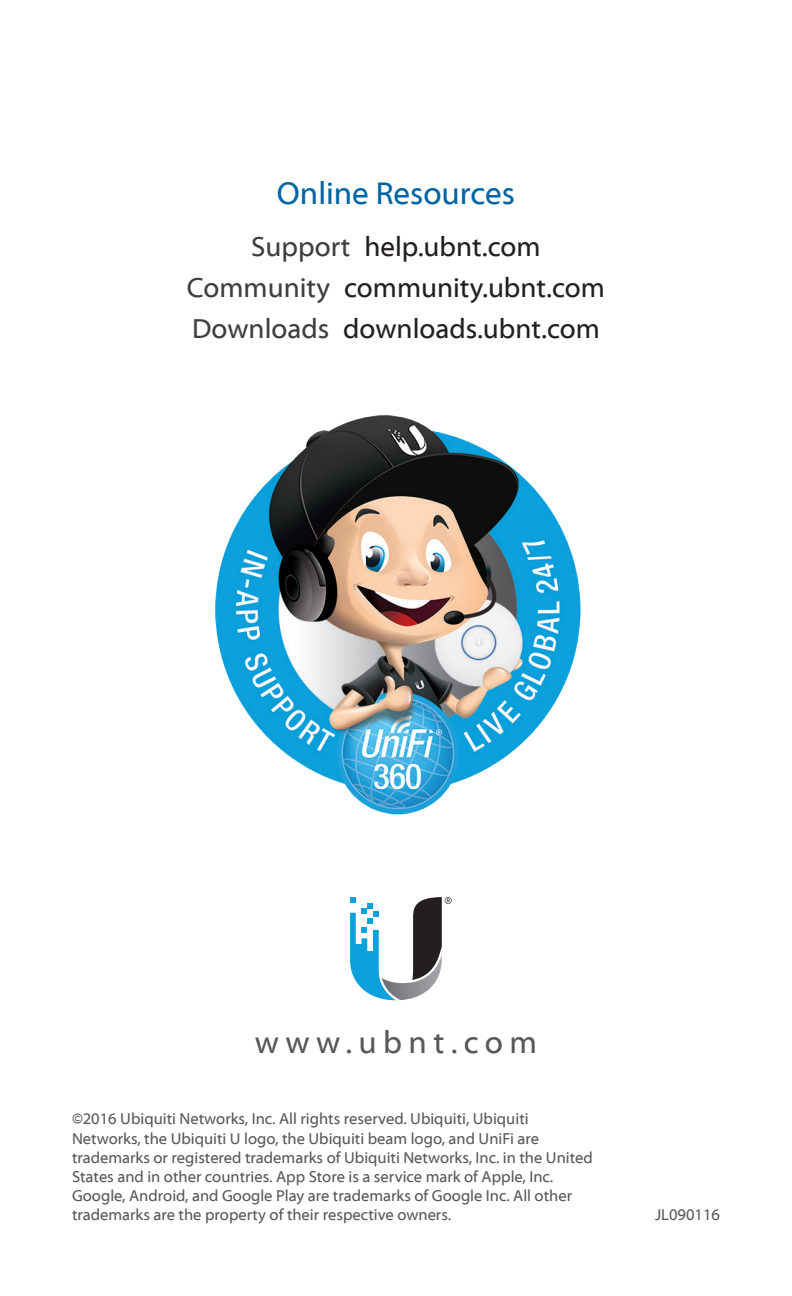
<style>
.page{position:relative;width:792px;height:1296px;background:#fff}
.page>*{position:absolute;margin:0;border:0;box-sizing:border-box;transform-origin:0 0}
.t1{font:32px "Myriad Web Pro";color:#0065a4}
.t2{font:32px "Myriad Web Pro";letter-spacing:.2em;color:#57585a}
.t3{font:28px/41.2px "Myriad Web Pro";color:#231f20;text-align:center}
.t4{font:16px/19.2px "Myriad Web Pro";color:#57585a}
.s1{color:#3e3e3f}
</style>
<div class="page">
<img style="left:215px;top:415px;width:366px;height:400px">
<svg style="left:350px;top:897px;width:102px;height:103px"></svg>
<h1 class="t1" style="left:277px;top:176px;width:240px">Online Resources</h1>
<h2 class="t3" style="left:187px;top:226px;width:420px"><span class="s1">Support</span> help.ubnt.com<br><span class="s1">Community</span> community.ubnt.com<br><span class="s1">Downloads</span> downloads.ubnt.com</h2>
<h1 class="t2" style="left:255px;top:1025px;width:284px">www.ubnt.com</h1>
<p class="t4" style="left:72px;top:1110px;width:522px">©2016 Ubiquiti Networks, Inc. All rights reserved. Ubiquiti, Ubiquiti Networks, the Ubiquiti U logo, the Ubiquiti beam logo, and UniFi are trademarks or registered trademarks of Ubiquiti Networks, Inc. in the United States and in other countries. App Store is a service mark of Apple, Inc.<br>Google, Android, and Google Play are trademarks of Google Inc. All other trademarks are the property of their respective owners.</p>
<p class="t4" style="left:655px;top:1206px;width:66px">JL090116</p>
</div>
